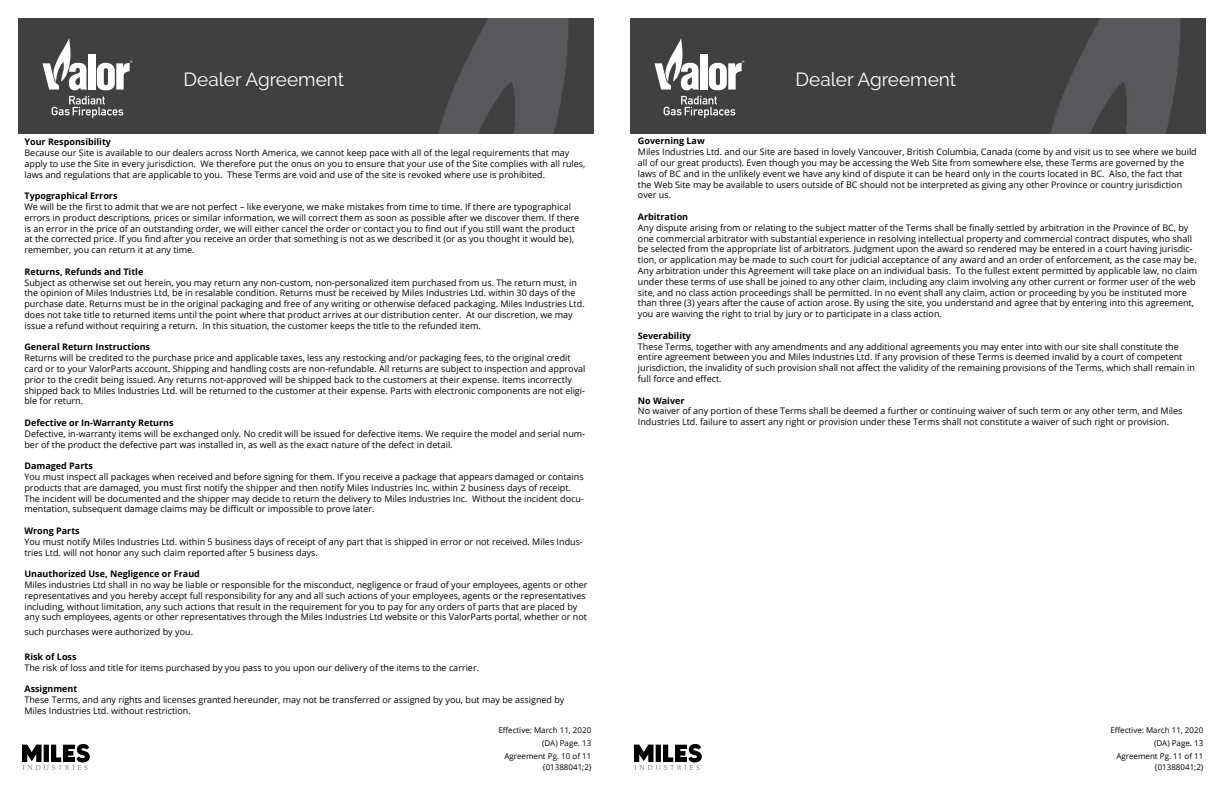
<style>
.page{position:relative;width:1224px;height:792px;background:#fff}
.page>*{position:absolute;margin:0;border:0;box-sizing:border-box;transform-origin:0 0}
.t1{font:19px "Raleway";color:#fff}
.t2{font:9px/10.8px "Open Sans";color:#000}
.t3{font:700 9px "Open Sans";color:#000}
.t4{font:8px/13px "Open Sans";color:#000;text-align:right}
</style>
<div class="page">
<img style="left:18px;top:18px;width:576px;height:115px">
<img style="left:630px;top:18px;width:576px;height:115px">
<svg style="left:22px;top:744px;width:68px;height:26px"></svg>
<svg style="left:634px;top:744px;width:68px;height:26px"></svg>
<div style="left:28px;top:40px;width:106px;height:84px;background:#404040"></div>
<div style="left:640px;top:40px;width:106px;height:84px;background:#404040"></div>
<div style="left:88px;top:54px;width:7px;height:35px;background:#fff"></div>
<svg style="left:42px;top:38px;width:45px;height:52px"></svg>
<svg style="left:97px;top:60px;width:35px;height:30px"></svg>
<svg style="left:52px;top:96px;width:71px;height:22px"></svg>
<div style="left:700px;top:54px;width:7px;height:35px;background:#fff"></div>
<svg style="left:654px;top:38px;width:45px;height:52px"></svg>
<svg style="left:709px;top:60px;width:35px;height:30px"></svg>
<svg style="left:664px;top:96px;width:71px;height:22px"></svg>
<h1 class="t1" style="left:184px;top:68px;width:162px">Dealer Agreement</h1>
<h1 class="t1" style="left:796px;top:68px;width:162px">Dealer Agreement</h1>
<p class="t3" style="left:24px;top:136px;width:88px">Your Responsibility</p>
<p class="t2" style="left:24px;top:147px;width:562px">Because our Site is available to our dealers across North America, we cannot keep pace with all of the legal requirements that may apply to use the Site in every jurisdiction. We therefore put the onus on you to ensure that your use of the Site complies with all rules, laws and regulations that are applicable to you. These Terms are void and use of the site is revoked where use is prohibited.</p>
<p class="t3" style="left:24px;top:190px;width:95px">Typographical Errors</p>
<p class="t2" style="left:24px;top:201px;width:556px">We will be the first to admit that we are not perfect – like everyone, we make mistakes from time to time. If there are typographical errors in product descriptions, prices or similar information, we will correct them as soon as possible after we discover them. If there is an error in the price of an outstanding order, we will either cancel the order or contact you to find out if you still want the product at the corrected price. If you find after you receive an order that something is not as we described it (or as you thought it would be), remember, you can return it at any time.</p>
<p class="t3" style="left:24px;top:265px;width:120px">Returns, Refunds and Title</p>
<p class="t2" style="left:24px;top:277px;width:562px">Subject as otherwise set out herein, you may return any non-custom, non-personalized item purchased from us. The return must, in the opinion of Miles Industries Ltd, be in resalable condition. Returns must be received by Miles Industries Ltd. within 30 days of the purchase date. Returns must be in the original packaging and free of any writing or otherwise defaced packaging. Miles Industries Ltd. does not take title to returned items until the point where that product arrives at our distribution center. At our discretion, we may issue a refund without requiring a return. In this situation, the customer keeps the title to the refunded item.</p>
<p class="t3" style="left:24px;top:341px;width:127px">General Return Instructions</p>
<p class="t2" style="left:24px;top:352px;width:563px">Returns will be credited to the purchase price and applicable taxes, less any restocking and/or packaging fees, to the original credit card or to your ValorParts account. Shipping and handling costs are non-refundable. All returns are subject to inspection and approval prior to the credit being issued. Any returns not-approved will be shipped back to the customers at their expense. Items incorrectly shipped back to Miles Industries Ltd. will be returned to the customer at their expense. Parts with electronic components are not eligi&shy;ble for return.</p>
<p class="t3" style="left:24px;top:416px;width:151px">Defective or In-Warranty Returns</p>
<p class="t2" style="left:24px;top:428px;width:562px">Defective, in-warranty items will be exchanged only. No credit will be issued for defective items. We require the model and serial num&shy;ber of the product the defective part was installed in, as well as the exact nature of the defect in detail.</p>
<p class="t3" style="left:24px;top:460px;width:70px">Damaged Parts</p>
<p class="t2" style="left:24px;top:471px;width:561px">You must inspect all packages when received and before signing for them. If you receive a package that appears damaged or contains products that are damaged, you must first notify the shipper and then notify Miles Industries Inc. within 2 business days of receipt.<br>The incident will be documented and the shipper may decide to return the delivery to Miles Industries Inc. Without the incident docu&shy;mentation, subsequent damage claims may be difficult or impossible to prove later.</p>
<p class="t3" style="left:24px;top:524px;width:57px">Wrong Parts</p>
<p class="t2" style="left:24px;top:536px;width:560px">You must notify Miles Industries Ltd. within 5 business days of receipt of any part that is shipped in error or not received. Miles Indus&shy;tries Ltd. will not honor any such claim reported after 5 business days.</p>
<p class="t3" style="left:24px;top:568px;width:177px">Unauthorized Use, Negligence or Fraud</p>
<p class="t2" style="left:24px;top:579px;width:565px">Miles industries Ltd shall in no way be liable or responsible for the misconduct, negligence or fraud of your employees, agents or other representatives and you hereby accept full responsibility for any and all such actions of your employees, agents or the representatives including, without limitation, any such actions that result in the requirement for you to pay for any orders of parts that are placed by any such employees, agents or other representatives through the Miles Industries Ltd website or this ValorParts portal, whether or not</p>
<p class="t2" style="left:24px;top:626px;width:170px">such purchases were authorized by you.</p>
<p class="t3" style="left:24px;top:650px;width:54px">Risk of Loss</p>
<p class="t2" style="left:24px;top:662px;width:456px">The risk of loss and title for items purchased by you pass to you upon our delivery of the items to the carrier.</p>
<p class="t3" style="left:24px;top:683px;width:54px">Assignment</p>
<p class="t2" style="left:24px;top:694px;width:542px">These Terms, and any rights and licenses granted hereunder, may not be transferred or assigned by you, but may be assigned by<br>Miles Industries Ltd. without restriction.</p>
<p class="t3" style="left:638px;top:135px;width:68px">Governing Law</p>
<p class="t2" style="left:638px;top:146px;width:560px">Miles Industries Ltd. and our Site are based in lovely Vancouver, British Columbia, Canada (come by and visit us to see where we build all of our great products). Even though you may be accessing the Web Site from somewhere else, these Terms are governed by the laws of BC and in the unlikely event we have any kind of dispute it can be heard only in the courts located in BC. Also, the fact that the Web Site may be available to users outside of BC should not be interpreted as giving any other Province or country jurisdiction over us.</p>
<p class="t3" style="left:638px;top:210px;width:52px">Arbitration</p>
<p class="t2" style="left:638px;top:222px;width:561px">Any dispute arising from or relating to the subject matter of the Terms shall be finally settled by arbitration in the Province of BC, by one commercial arbitrator with substantial experience in resolving intellectual property and commercial contract disputes, who shall be selected from the appropriate list of arbitrators. Judgment upon the award so rendered may be entered in a court having jurisdic&shy;tion, or application may be made to such court for judicial acceptance of any award and an order of enforcement, as the case may be.<br>Any arbitration under this Agreement will take place on an individual basis. To the fullest extent permitted by applicable law, no claim under these terms of use shall be joined to any other claim, including any claim involving any other current or former user of the web site, and no class action proceedings shall be permitted. In no event shall any claim, action or proceeding by you be instituted more than three (3) years after the cause of action arose. By using the site, you understand and agree that by entering into this agreement, you are waiving the right to trial by jury or to participate in a class action.</p>
<p class="t3" style="left:638px;top:329px;width:55px">Severability</p>
<p class="t2" style="left:638px;top:341px;width:559px">These Terms, together with any amendments and any additional agreements you may enter into with our site shall constitute the entire agreement between you and Miles Industries Ltd. If any provision of these Terms is deemed invalid by a court of competent jurisdiction, the invalidity of such provision shall not affect the validity of the remaining provisions of the Terms, which shall remain in full force and effect.</p>
<p class="t3" style="left:638px;top:394px;width:48px">No Waiver</p>
<p class="t2" style="left:638px;top:406px;width:546px">No waiver of any portion of these Terms shall be deemed a further or continuing waiver of such term or any other term, and Miles<br>Industries Ltd. failure to assert any right or provision under these Terms shall not constitute a waiver of such right or provision.</p>
<p class="t4" style="left:498px;top:724px;width:94px">Effective: March 11, 2020 (DA) Page. 13<br>Agreement Pg. 10 of 11</p>
<p class="t4" style="left:1110px;top:724px;width:94px">Effective: March 11, 2020 (DA) Page. 13<br>Agreement Pg. 11 of 11</p>
<p class="t4" style="left:543px;top:761px;width:51px">{01388041;2}</p>
<p class="t4" style="left:1155px;top:761px;width:51px">{01388041;2}</p>
</div>
